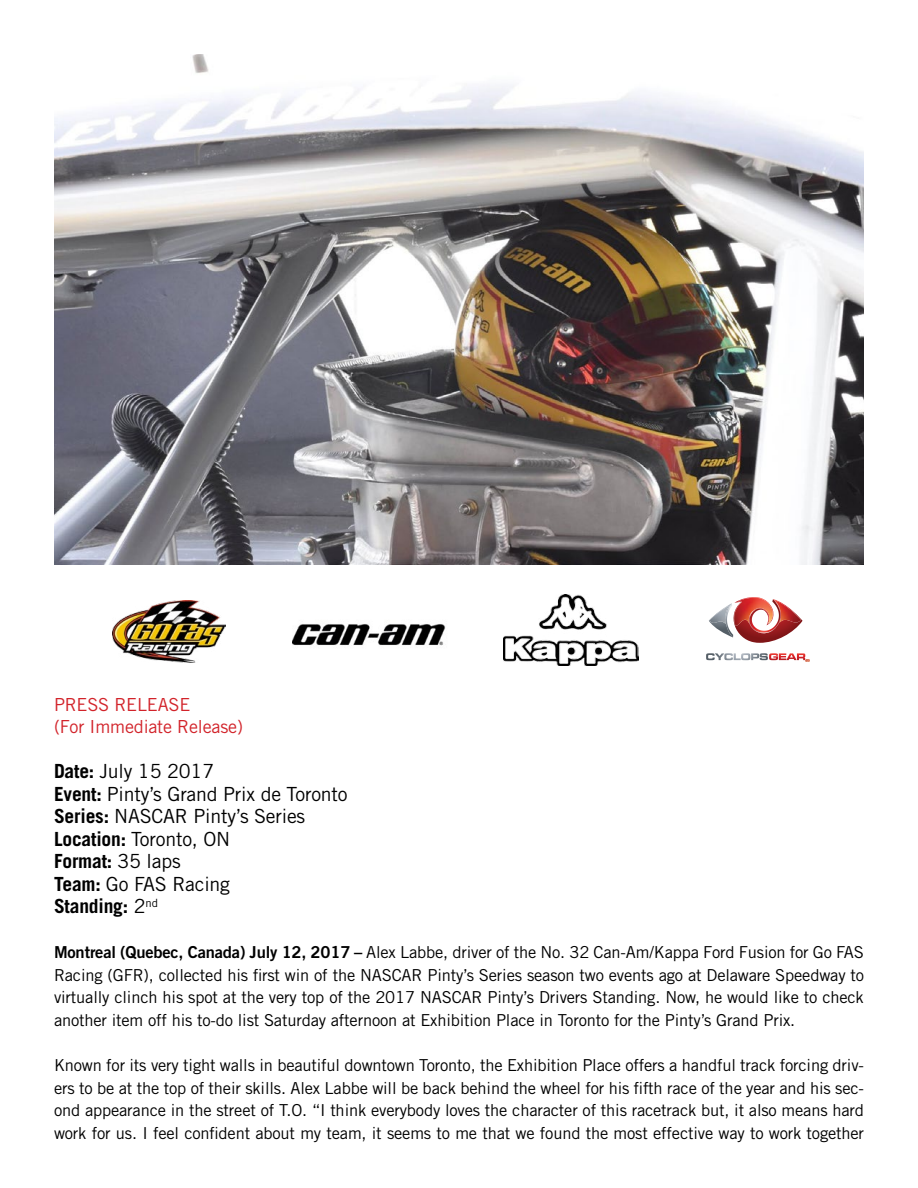
<style>
.page{position:relative;width:918px;height:1188px;background:#fff}
.page>*{position:absolute;margin:0;border:0;box-sizing:border-box;transform-origin:0 0}
.t1{font:19.5px/22.5px "Trade Gothic LT Std";letter-spacing:-.01em;color:#000}
.t2{font:18px/22.5px "Trade Gothic LT Std";letter-spacing:-.01em;color:#d2232a}
.t3{font:16.5px/22.5px "Trade Gothic LT Std";letter-spacing:-.01em;color:#000;text-align:justify}
.s1{font-weight:700}
.s2{font-family:"Trade Gothic LT Std Bd 2"}
</style>
<div class="page">
<img style="left:54px;top:54px;width:810px;height:510px">
<img style="left:504px;top:594px;width:135px;height:71px">
<svg style="left:711px;top:597px;width:92px;height:46px"></svg>
<img style="left:775px;top:600px;width:26px;height:23px">
<img style="left:709px;top:605px;width:21px;height:19px">
<svg style="left:706px;top:653px;width:103px;height:9px"></svg>
<img style="left:292px;top:624px;width:154px;height:22px">
<img style="left:112px;top:600px;width:114px;height:62px">
<p class="t2" style="left:54px;top:693px;width:190px">PRESS RELEASE<br>(For Immediate Release)</p>
<p class="t1" style="left:54px;top:760px;width:295px"><span class="s1">Date:</span> July 15 2017<br><span class="s1">Event:</span> Pinty’s Grand Prix de Toronto<br><span class="s1">Series:</span> NASCAR Pinty’s Series<br><span class="s1">Location:</span> Toronto, ON<br><span class="s1">Format:</span> 35 laps<br><span class="s1">Team:</span> Go FAS Racing<br><span class="s1">Standing:</span> 2<sup>nd</sup></p>
<p class="t3" style="left:54px;top:941px;width:812px"><span class="s2">Montreal (Quebec, Canada) July 12, 2017</span> <span class="s1">–</span> Alex Labbe, driver of the No. 32 Can-Am/Kappa Ford Fusion for Go FAS Racing (GFR), collected his first win of the NASCAR Pinty’s Series season two events ago at Delaware Speedway to virtually clinch his spot at the very top of the 2017 NASCAR Pinty’s Drivers Standing. Now, he would like to check another item off his to-do list Saturday afternoon at Exhibition Place in Toronto for the Pinty’s Grand Prix.</p>
<p class="t3" style="left:54px;top:1054px;width:812px">Known for its very tight walls in beautiful downtown Toronto, the Exhibition Place offers a handful track forcing driv&shy;ers to be at the top of their skills. Alex Labbe will be back behind the wheel for his fifth race of the year and his sec&shy;ond appearance in the street of T.O. “I think everybody loves the character of this racetrack but, it also means hard work for us. I feel confident about my team, it seems to me that we found the most effective way to work together</p>
</div>
